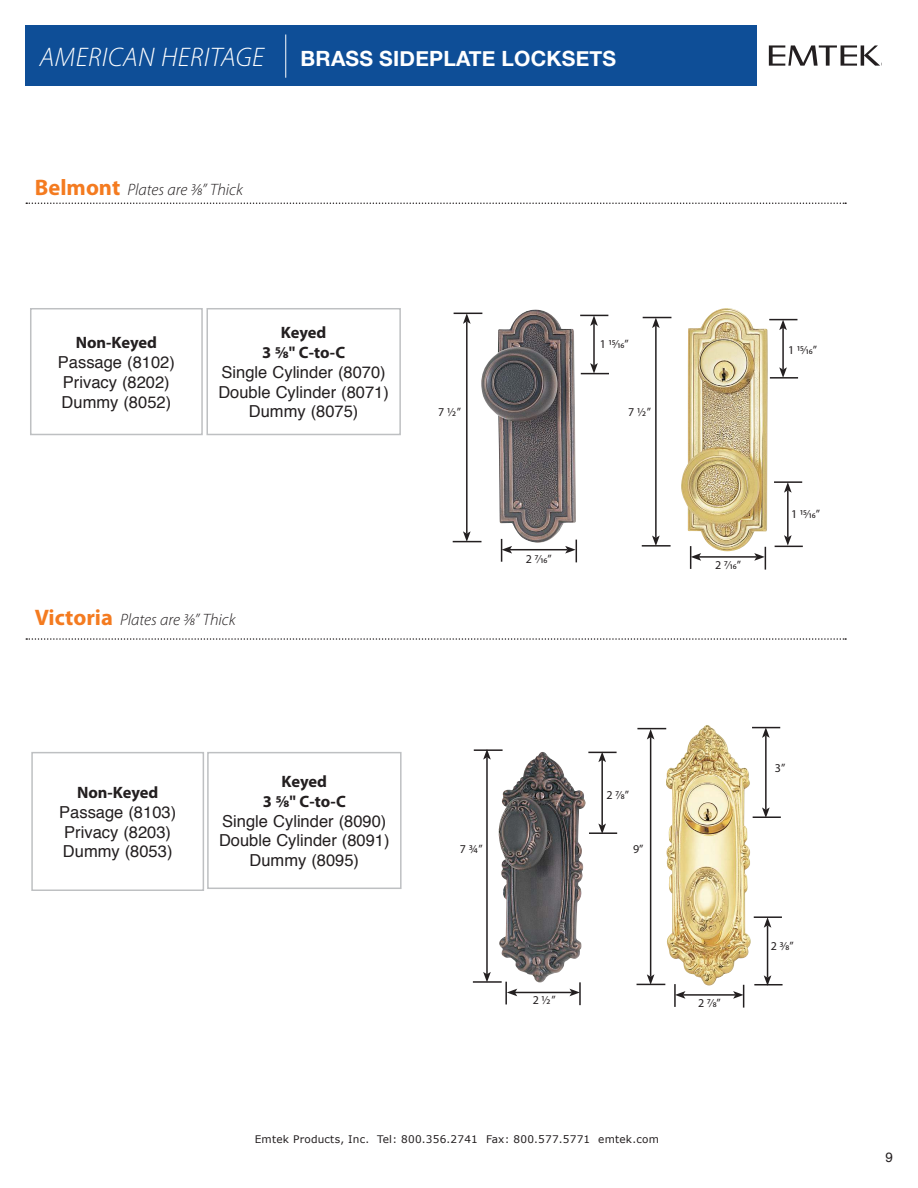
<style>
.page{position:relative;width:918px;height:1188px;background:#fff}
.page>*{position:absolute;margin:0;border:0;box-sizing:border-box;transform-origin:0 0}
.t1{font:italic 300 27px "Myriad Pro";letter-spacing:.02em;color:#fff}
.t2{font:700 21px "Helvetica Neue";letter-spacing:.01em;color:#fff}
.t3{font:16.5px/19.8px "Helvetica";color:#231f20}
.t4{font:italic 300 16.5px "Myriad Pro";color:#231f20}
.t5{font:700 16.5px/19.8px "Myriad Pro";letter-spacing:-.005em;color:#231f20;text-align:center}
.t6{font:13.5px "Helvetica";color:#231f20}
.t7{font:12px "Myriad Pro";color:#231f20}
.t8{font:10.5px "Verdana";letter-spacing:.02em;color:#231f20}
.s1{font-weight:700;font-style:normal;font-size:22.5px;color:#f47b20}
</style>
<div class="page">
<div style="left:26px;top:25px;width:731px;height:61px;background:#0e4e97"></div>
<svg style="left:26px;top:202px;width:820px;height:2px"></svg>
<svg style="left:769px;top:45px;width:113px;height:21px"></svg>
<hr style="left:285px;top:35px;width:1px;height:43px;background:#fff">
<svg style="left:26px;top:638px;width:820px;height:2px"></svg>
<img style="left:481px;top:310px;width:95px;height:233px">
<img style="left:681px;top:308px;width:87px;height:243px">
<hr style="left:466px;top:322px;width:2px;height:212px;background:#231f20">
<svg style="left:454px;top:313px;width:28px;height:11px"></svg>
<svg style="left:453px;top:531px;width:28px;height:11px"></svg>
<hr style="left:510px;top:549px;width:58px;height:1px;background:#231f20">
<svg style="left:501px;top:539px;width:11px;height:23px"></svg>
<svg style="left:565px;top:540px;width:12px;height:22px"></svg>
<hr style="left:593px;top:324px;width:2px;height:41px;background:#231f20">
<svg style="left:580px;top:315px;width:28px;height:11px"></svg>
<svg style="left:581px;top:363px;width:28px;height:11px"></svg>
<hr style="left:642px;top:545px;width:29px;height:2px;background:#231f20">
<hr style="left:655px;top:326px;width:2px;height:212px;background:#231f20">
<svg style="left:643px;top:317px;width:28px;height:11px"></svg>
<svg style="left:652px;top:536px;width:8px;height:10px"></svg>
<hr style="left:699px;top:556px;width:58px;height:2px;background:#231f20">
<svg style="left:690px;top:546px;width:11px;height:23px"></svg>
<svg style="left:754px;top:547px;width:12px;height:23px"></svg>
<hr style="left:770px;top:377px;width:28px;height:2px;background:#231f20">
<hr style="left:782px;top:328px;width:2px;height:42px;background:#231f20">
<svg style="left:769px;top:319px;width:28px;height:11px"></svg>
<svg style="left:779px;top:367px;width:8px;height:11px"></svg>
<hr style="left:774px;top:481px;width:28px;height:2px;background:#231f20">
<hr style="left:787px;top:490px;width:2px;height:47px;background:#231f20">
<svg style="left:784px;top:482px;width:8px;height:11px"></svg>
<svg style="left:775px;top:535px;width:28px;height:12px"></svg>
<div style="left:30px;top:308px;width:173px;height:127px;border:1px solid #bec0c2"></div>
<div style="left:206px;top:308px;width:195px;height:127px;border:1px solid #bec0c2"></div>
<img style="left:666px;top:725px;width:85px;height:261px">
<img style="left:499px;top:752px;width:76px;height:231px">
<hr style="left:650px;top:737px;width:1px;height:240px;background:#231f20">
<svg style="left:637px;top:728px;width:29px;height:12px"></svg>
<svg style="left:637px;top:974px;width:28px;height:11px"></svg>
<hr style="left:674px;top:984px;width:2px;height:23px;background:#231f20">
<hr style="left:683px;top:994px;width:52px;height:2px;background:#231f20">
<svg style="left:675px;top:991px;width:10px;height:8px"></svg>
<svg style="left:733px;top:985px;width:11px;height:23px"></svg>
<hr style="left:753px;top:816px;width:28px;height:2px;background:#231f20">
<hr style="left:765px;top:736px;width:2px;height:74px;background:#231f20">
<svg style="left:752px;top:727px;width:28px;height:11px"></svg>
<svg style="left:762px;top:807px;width:8px;height:10px"></svg>
<hr style="left:754px;top:916px;width:28px;height:2px;background:#231f20">
<hr style="left:767px;top:925px;width:1px;height:53px;background:#231f20">
<svg style="left:764px;top:918px;width:7px;height:10px"></svg>
<svg style="left:754px;top:975px;width:29px;height:11px"></svg>
<hr style="left:474px;top:749px;width:29px;height:2px;background:#231f20">
<hr style="left:473px;top:981px;width:29px;height:2px;background:#231f20">
<hr style="left:486px;top:757px;width:2px;height:217px;background:#231f20">
<svg style="left:483px;top:749px;width:8px;height:11px"></svg>
<svg style="left:483px;top:972px;width:8px;height:10px"></svg>
<hr style="left:505px;top:982px;width:2px;height:22px;background:#231f20">
<hr style="left:579px;top:982px;width:2px;height:23px;background:#231f20">
<hr style="left:515px;top:992px;width:57px;height:1px;background:#231f20">
<svg style="left:507px;top:989px;width:10px;height:7px"></svg>
<svg style="left:569px;top:989px;width:11px;height:7px"></svg>
<hr style="left:589px;top:832px;width:28px;height:2px;background:#231f20">
<hr style="left:601px;top:760px;width:2px;height:66px;background:#231f20">
<svg style="left:588px;top:752px;width:29px;height:10px"></svg>
<svg style="left:598px;top:823px;width:8px;height:10px"></svg>
<div style="left:31px;top:752px;width:173px;height:139px;border:1px solid #bec0c2"></div>
<div style="left:207px;top:752px;width:195px;height:137px;border:1px solid #bec0c2"></div>
<h1 class="t1" style="left:40px;top:47px;width:226px">AMERICAN HERITAGE</h1>
<p class="t2" style="left:301px;top:47px;width:317px">BRASS SIDEPLATE LOCKSETS</p>
<p class="t4" style="left:35px;top:183px;width:210px"><span class="s1">Belmont</span> Plates are 3/8” Thick</p>
<p class="t5" style="left:76px;top:334px;width:83px">Non-Keyed</p>
<p class="t3" style="left:58px;top:354px;width:118px">Passage (8102)<br>Privacy (8202)<br>Dummy (8052)</p>
<p class="t5" style="left:262px;top:324px;width:85px">Keyed<br>3 5/8" C-to-C</p>
<p class="t3" style="left:218px;top:364px;width:172px;text-align:center">Single Cylinder (8070)<br>Double Cylinder (8071)<br>Dummy (8075)</p>
<p class="t7" style="left:600px;top:339px;width:30px">1 15⁄16”</p>
<p class="t7" style="left:438px;top:407px;width:24px">7 1⁄2”</p>
<p class="t7" style="left:628px;top:407px;width:24px">7 1⁄2”</p>
<p class="t4" style="left:35px;top:613px;width:202px"><span class="s1">Victoria</span> Plates are 3/8” Thick</p>
<p class="t7" style="left:526px;top:554px;width:27px">2 7⁄16”</p>
<p class="t7" style="left:788px;top:345px;width:30px">1 15⁄16”</p>
<p class="t7" style="left:715px;top:560px;width:27px">2 7⁄16”</p>
<p class="t7" style="left:791px;top:509px;width:30px">1 15⁄16”</p>
<p class="t5" style="left:77px;top:784px;width:83px">Non-Keyed</p>
<p class="t3" style="left:59px;top:804px;width:118px">Passage (8103)<br>Privacy (8203)<br>Dummy (8053)</p>
<p class="t5" style="left:263px;top:773px;width:85px">Keyed<br>3 5/8" C-to-C</p>
<p class="t3" style="left:219px;top:813px;width:172px;text-align:center">Single Cylinder (8090)<br>Double Cylinder (8091)<br>Dummy (8095)</p>
<p class="t7" style="left:606px;top:790px;width:24px">2 7⁄8”</p>
<p class="t7" style="left:460px;top:845px;width:24px">7 3⁄4”</p>
<p class="t7" style="left:633px;top:845px;width:12px">9”</p>
<p class="t7" style="left:533px;top:996px;width:24px">2 1⁄2”</p>
<p class="t7" style="left:698px;top:998px;width:24px">2 7⁄8”</p>
<p class="t7" style="left:775px;top:764px;width:12px">3”</p>
<p class="t7" style="left:771px;top:942px;width:24px">2 3⁄8”</p>
<p class="t8" style="left:255px;top:1135px;width:406px">Emtek Products, Inc. Tel: 800.356.2741 Fax: 800.577.5771 emtek.com</p>
<p class="t6" style="left:885px;top:1153px;width:9px">9</p>
</div>
